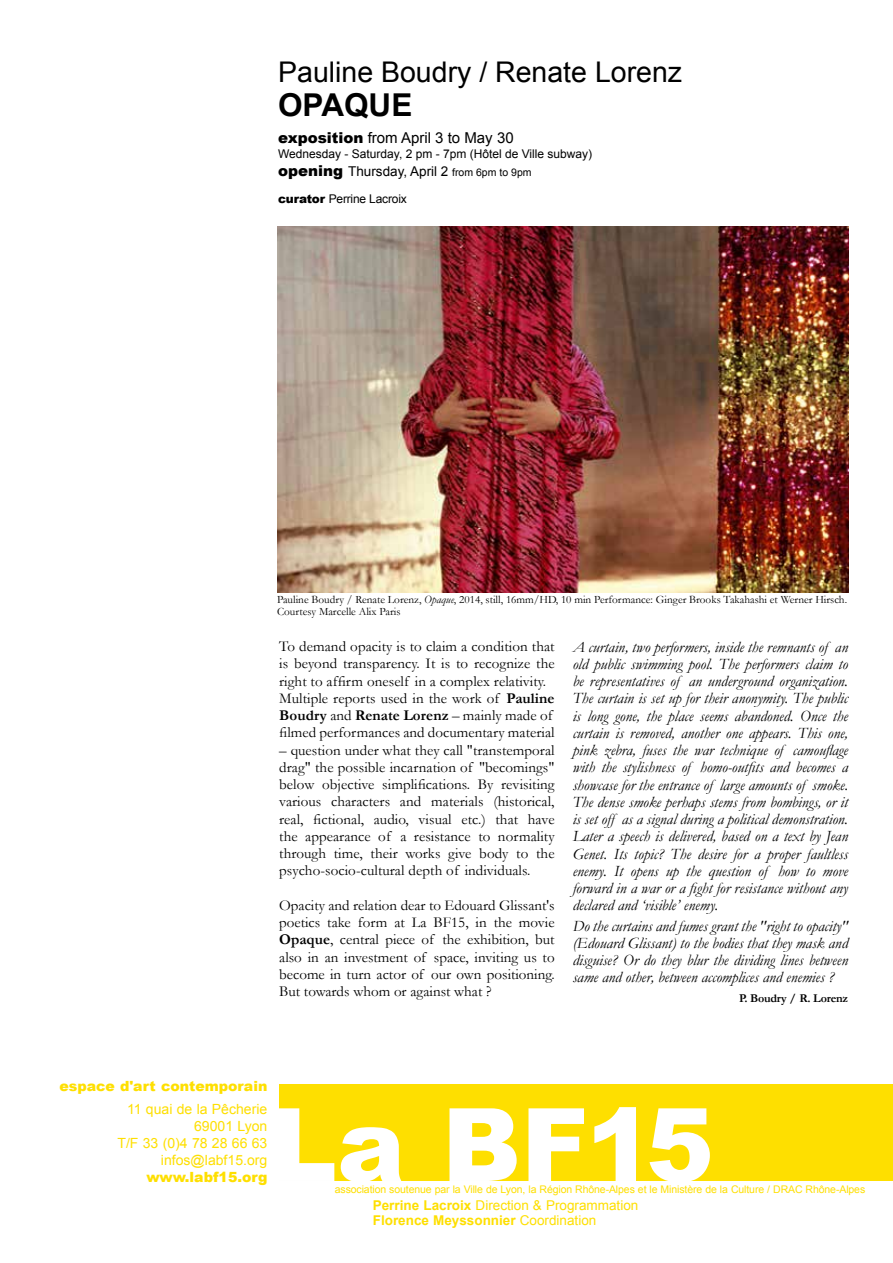
<style>
.page{position:relative;width:893px;height:1263px;background:#fff}
.page>*{position:absolute;margin:0;border:0;box-sizing:border-box;transform-origin:0 0}
.t1{font:900 101.4px "Arial";letter-spacing:-.015em;color:#fff}
.t2{font:700 31.5px "Arial";color:#000}
.t3{font:28.5px "Arial";color:#000}
.t4{font:italic 15.75px/17.2px "Garamond";color:#000;text-align:justify}
.t5{font:15px/17.2px "Garamond";letter-spacing:.005em;color:#000;text-align:justify}
.t6{font:15px "Arial";color:#000}
.t7{font:14.1px/16.8px "Arial";color:#fedf00;text-align:right}
.t8{font:900 14.1px "Arial";color:#fedf00}
.t9{font:13.5px/15px "Arial";color:#fedf00}
.t10{font:13.5px "Arial";color:#000}
.t11{font:12px "Arial";color:#000}
.t12{font:700 12px "Garamond";letter-spacing:-.02em;color:#000}
.t13{font:11.25px/12px "Garamond";color:#000}
.t14{font:10.5px "Arial";letter-spacing:-.01em;color:#fedf00}
.s1{font-weight:900}
.s2{font-weight:900;font-size:15px}
.s3{font-size:10.5px}
.s4{font-style:italic}
.s5{font-weight:700}
</style>
<div class="page">
<div style="left:279px;top:1084px;width:614px;height:96px;background:#fedf00"></div>
<img style="left:278px;top:226px;width:570px;height:366px">
<h3 class="t3" style="left:278px;top:53px;width:405px">Pauline Boudry / Renate Lorenz</h3>
<h2 class="t2" style="left:278px;top:84px;width:136px">Opaque</h2>
<p class="t6" style="left:278px;top:128px;width:237px"><span class="s1">exposition</span> from April 3 to May 30</p>
<p class="t11" style="left:278px;top:146px;width:316px">Wednesday - Saturday, 2 pm - 7pm (Hôtel de Ville subway)</p>
<p class="t10" style="left:278px;top:163px;width:255px"><span class="s2">opening</span> Thursday, April 2 <span class="s3">from 6pm to 9pm</span></p>
<p class="t11" style="left:278px;top:191px;width:130px"><span class="s1">curator</span> Perrine Lacroix</p>
<p class="t13" style="left:277px;top:593px;width:572px">Pauline Boudry / Renate Lorenz, <span class="s4">Opaque</span>, 2014, still, 16mm/HD, 10 min Performance: Ginger Brooks Takahashi et Werner Hirsch.<br>Courtesy Marcelle Alix Paris</p>
<p class="t5" style="left:279px;top:638px;width:277px;text-align:left">To demand opacity is to claim a condition that is beyond transparency. It is to recognize the right to affirm oneself in a complex relativity.<br>Multiple reports used in the work of <span class="s5">Pauline Boudry</span> and <span class="s5">Renate Lorenz</span> – mainly made of filmed performances and documentary material</p>
<p class="t5" style="left:279px;top:741px;width:277px">– question under what they call "transtemporal drag" the possible incarnation of "becomings" below objective simplifications. By revisiting various characters and materials (historical, real, fictional, audio, visual etc.) that have the appearance of a resistance to normality through time, their works give body to the psycho-socio-cultural depth of individuals.</p>
<p class="t5" style="left:279px;top:896px;width:277px">Opacity and relation dear to Edouard Glissant's poetics take form at La BF15, in the movie <span class="s5">Opaque</span>, central piece of the exhibition, but also in an investment of space, inviting us to become in turn actor of our own positioning.<br>But towards whom or against what ?</p>
<p class="t4" style="left:573px;top:638px;width:277px">A curtain, two performers, inside the remnants of an old public swimming pool. The performers claim to be representatives of an underground organization.<br>The curtain is set up for their anonymity. The public is long gone, the place seems abandoned. Once the curtain is removed, another one appears. This one, pink zebra, fuses the war technique of camouflage with the stylishness of homo-outfits and becomes a showcase for the entrance of large amounts of smoke.<br>The dense smoke perhaps stems from bombings, or it is set off as a signal during a political demonstration.<br>Later a speech is delivered, based on a text by Jean Genet. Its topic? The desire for a proper faultless enemy. It opens up the question of how to move forward in a war or a fight for resistance without any declared and ‘visible’ enemy.</p>
<p class="t4" style="left:573px;top:917px;width:277px">Do the curtains and fumes grant the "right to opacity" (Edouard Glissant) to the bodies that they mask and disguise? Or do they blur the dividing lines between same and other, between accomplices and enemies ?</p>
<p class="t12" style="left:739px;top:991px;width:110px">P. Boudry / R. Lorenz</p>
<p class="t8" style="left:59px;top:1076px;width:209px">espace d'art contemporain</p>
<p class="t7" style="left:117px;top:1101px;width:151px">11 quai de la Pêcherie<br>69001 Lyon<br>T/F 33 (0)4 78 28 66 63 infos@labf15.org</p>
<p class="t8" style="left:146px;top:1166px;width:123px">www.labf15.org</p>
<h1 class="t1" style="left:269px;top:1071px;width:446px">La BF15</h1>
<p class="t14" style="left:335px;top:1182px;width:532px">association soutenue par la Ville de Lyon, la Région Rhône-Alpes et le Ministère de la Culture / DRAC Rhône-Alpes</p>
<p class="t9" style="left:373px;top:1197px;width:267px"><span class="s5">Perrine Lacroix</span> Direction &amp; Programmation<br><span class="s5">Florence Meyssonnier</span> Coordination</p>
</div>
